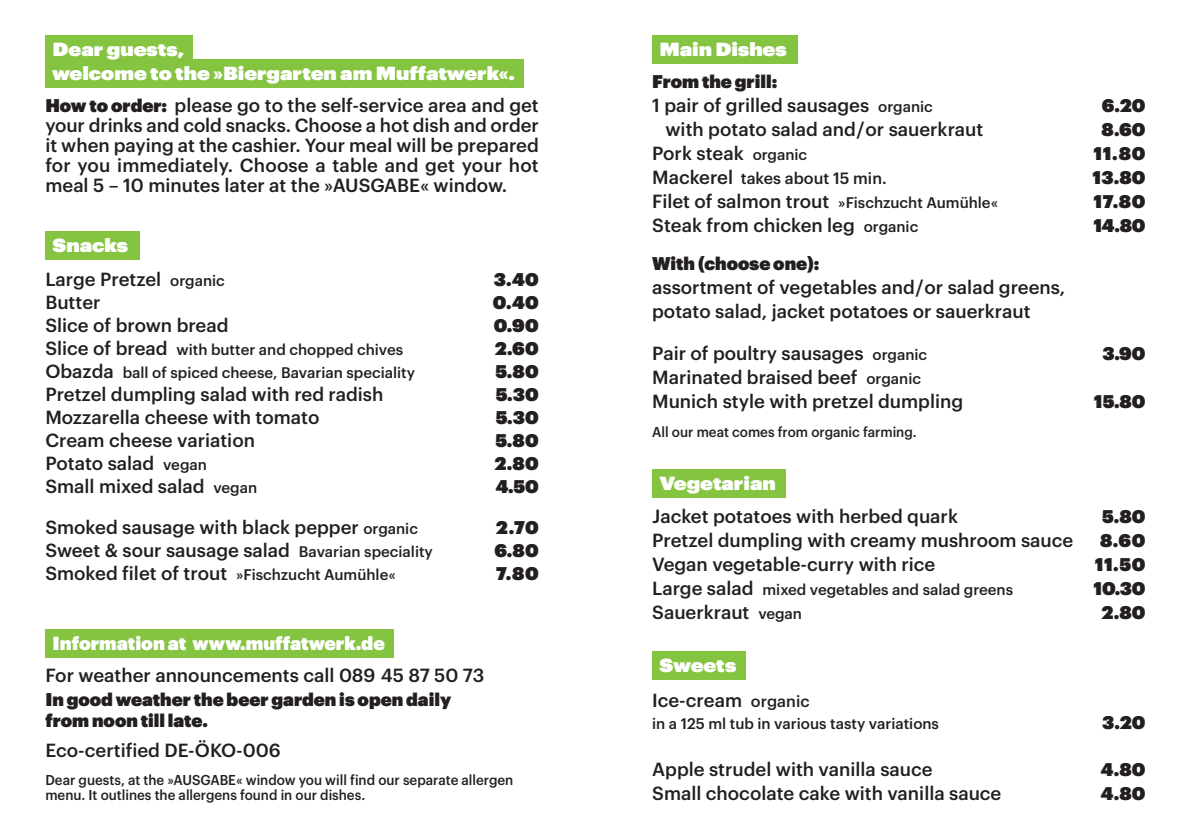
<style>
.page{position:relative;width:1191px;height:840px;background:#fff}
.page>*{position:absolute;margin:0;border:0;box-sizing:border-box;transform-origin:0 0}
.t1{font:500 18.6px/20px "Graphik";color:#231f20}
.t2{font:18.6px/24px "Graphik Super";color:#fff;scale:1.12 1}
.t3{font:18.6px "Graphik Super";color:#fff}
.t4{font:18px/20px "Graphik Super";color:#231f20}
.t5{font:500 16px "Graphik";color:#231f20}
.t6{font:500 15px "Graphik";color:#231f20}
.t7{font:500 14px/15px "Graphik";color:#231f20;scale:.95 1}
.s1{font-family:"Graphik Super";font-weight:400;font-size:18px}
.s2{font-size:15px}
.s3{font-size:18.6px}
.s4{font-size:16px}
</style>
<div class="page">
<div style="left:45px;top:628px;width:349px;height:29px;background:#84c440"></div>
<div style="left:45px;top:35px;width:148px;height:28px;background:#84c440"></div>
<div style="left:45px;top:231px;width:94px;height:29px;background:#84c440"></div>
<div style="left:45px;top:59px;width:479px;height:28px;background:#84c440"></div>
<div style="left:652px;top:35px;width:145px;height:28px;background:#84c440"></div>
<div style="left:652px;top:469px;width:133px;height:29px;background:#84c440"></div>
<div style="left:652px;top:650px;width:94px;height:29px;background:#84c440"></div>
<p class="t2" style="left:52px;top:38px;width:415px">Dear guests,<br>welcome to the »Biergarten am Muffatwerk«.</p>
<p class="t1" style="left:45px;top:96px;width:495px;text-align:justify"><span class="s1">How to order:</span> please go to the self-service area and get your drinks and cold snacks. Choose a hot dish and order it when paying at the cashier. Your meal will be prepared for you immediately. Choose a table and get your hot meal 5 – 10 minutes later at the »AUSGABE« window.</p>
<p class="t2" style="left:53px;top:235px;width:69px">Snacks</p>
<p class="t1" style="left:45px;top:270px;width:181px">Large Pretzel <span class="s2">organic</span></p>
<p class="t4" style="left:494px;top:270px;width:46px">3.40</p>
<p class="t1" style="left:45px;top:293px;width:57px">Butter</p>
<p class="t4" style="left:493px;top:293px;width:47px">0.40</p>
<p class="t1" style="left:45px;top:316px;width:185px">Slice of brown bread</p>
<p class="t4" style="left:494px;top:316px;width:47px">0.90</p>
<p class="t6" style="left:45px;top:343px;width:359px"><span class="s3">Slice of bread</span> with butter and chopped chives</p>
<p class="t4" style="left:495px;top:339px;width:45px">2.60</p>
<p class="t6" style="left:45px;top:366px;width:371px"><span class="s3">Obazda</span> ball of spiced cheese, Bavarian speciality</p>
<p class="t4" style="left:495px;top:362px;width:45px">5.80</p>
<p class="t1" style="left:45px;top:385px;width:339px">Pretzel dumpling salad with red radish</p>
<p class="t4" style="left:496px;top:385px;width:45px">5.30</p>
<p class="t1" style="left:45px;top:408px;width:276px">Mozzarella cheese with tomato</p>
<p class="t4" style="left:496px;top:408px;width:45px">5.30</p>
<p class="t1" style="left:45px;top:431px;width:211px">Cream cheese variation</p>
<p class="t4" style="left:495px;top:431px;width:45px">5.80</p>
<p class="t1" style="left:45px;top:454px;width:163px">Potato salad <span class="s2">vegan</span></p>
<p class="t4" style="left:495px;top:454px;width:45px">2.80</p>
<p class="t1" style="left:45px;top:477px;width:213px">Small mixed salad <span class="s2">vegan</span></p>
<p class="t4" style="left:495px;top:477px;width:45px">4.50</p>
<p class="t1" style="left:45px;top:518px;width:374px">Smoked sausage with black pepper <span class="s2">organic</span></p>
<p class="t4" style="left:496px;top:518px;width:44px">2.70</p>
<p class="t1" style="left:45px;top:541px;width:389px">Sweet &amp; sour sausage salad <span class="s2">Bavarian speciality</span></p>
<p class="t4" style="left:494px;top:541px;width:46px">6.80</p>
<p class="t6" style="left:45px;top:568px;width:352px"><span class="s3">Smoked filet of trout</span> »Fischzucht Aumühle«</p>
<p class="t4" style="left:496px;top:564px;width:44px">7.80</p>
<p class="t3" style="left:53px;top:636px;width:334px">Information at www.muffatwerk.de</p>
<p class="t1" style="left:45px;top:666px;width:440px">For weather announcements call 089 45 87 50 73</p>
<p class="t4" style="left:45px;top:691px;width:407px">In good weather the beer garden is open daily from noon till late.</p>
<p class="t1" style="left:45px;top:740px;width:237px">Eco-certified DE-ÖKO-006</p>
<p class="t7" style="left:45px;top:772px;width:494px">Dear guests, at the »AUSGABE« window you will find our separate allergen menu. It outlines the allergens found in our dishes.</p>
<p class="t2" style="left:659px;top:38px;width:115px">Main Dishes</p>
<p class="t4" style="left:652px;top:73px;width:127px">From the grill:</p>
<p class="t1" style="left:652px;top:96px;width:282px">1 pair of grilled sausages <span class="s2">organic</span></p>
<p class="t4" style="left:1101px;top:97px;width:45px">6.20</p>
<p class="t1" style="left:665px;top:120px;width:319px">with potato salad and/or sauerkraut</p>
<p class="t4" style="left:1101px;top:121px;width:45px">8.60</p>
<p class="t1" style="left:652px;top:144px;width:157px">Pork steak <span class="s2">organic</span></p>
<p class="t4" style="left:1093px;top:145px;width:54px">11.80</p>
<p class="t5" style="left:652px;top:171px;width:236px"><span class="s3">Mackerel</span> takes about 15 min.</p>
<p class="t4" style="left:1092px;top:169px;width:54px">13.80</p>
<p class="t6" style="left:652px;top:196px;width:347px"><span class="s3">Filet of salmon trout</span> »Fischzucht Aumühle«</p>
<p class="t4" style="left:1093px;top:193px;width:54px">17.80</p>
<p class="t1" style="left:652px;top:216px;width:268px">Steak from chicken leg <span class="s2">organic</span></p>
<p class="t4" style="left:1093px;top:217px;width:54px">14.80</p>
<p class="t4" style="left:652px;top:255px;width:169px">With (choose one):</p>
<p class="t1" style="left:652px;top:276px;width:415px;line-height:24px">assortment of vegetables and/or salad greens, potato salad, jacket potatoes or sauerkraut</p>
<p class="t1" style="left:652px;top:344px;width:276px">Pair of poultry sausages <span class="s2">organic</span></p>
<p class="t4" style="left:1102px;top:345px;width:45px">3.90</p>
<p class="t1" style="left:652px;top:366px;width:312px;line-height:24px">Marinated braised beef <span class="s2">organic<br></span>Munich style with pretzel dumpling</p>
<p class="t4" style="left:1094px;top:393px;width:53px">15.80</p>
<p class="t7" style="left:652px;top:425px;width:280px">All our meat comes from organic farming.</p>
<p class="t2" style="left:659px;top:472px;width:105px">Vegetarian</p>
<p class="t1" style="left:652px;top:507px;width:307px">Jacket potatoes with herbed quark</p>
<p class="t4" style="left:1102px;top:508px;width:45px">5.80</p>
<p class="t1" style="left:652px;top:531px;width:422px">Pretzel dumpling with creamy mushroom sauce</p>
<p class="t4" style="left:1100px;top:532px;width:47px">8.60</p>
<p class="t1" style="left:652px;top:555px;width:285px">Vegan vegetable-curry with rice</p>
<p class="t4" style="left:1094px;top:556px;width:52px">11.50</p>
<p class="t6" style="left:652px;top:583px;width:362px"><span class="s3">Large salad</span> mixed vegetables and salad greens</p>
<p class="t4" style="left:1093px;top:580px;width:54px">10.30</p>
<p class="t1" style="left:652px;top:603px;width:151px">Sauerkraut <span class="s2">vegan</span></p>
<p class="t4" style="left:1101px;top:604px;width:45px">2.80</p>
<p class="t2" style="left:659px;top:654px;width:70px">Sweets</p>
<p class="t1" style="left:652px;top:691px;width:159px">Ice-cream <span class="s4">organic</span></p>
<p class="t6" style="left:652px;top:717px;width:288px">in a 125 ml tub in various tasty variations</p>
<p class="t4" style="left:1102px;top:714px;width:45px">3.20</p>
<p class="t1" style="left:652px;top:759px;width:282px">Apple strudel with vanilla sauce</p>
<p class="t4" style="left:1100px;top:760px;width:46px">4.80</p>
<p class="t1" style="left:652px;top:783px;width:351px">Small chocolate cake with vanilla sauce</p>
<p class="t4" style="left:1100px;top:784px;width:46px">4.80</p>
</div>
